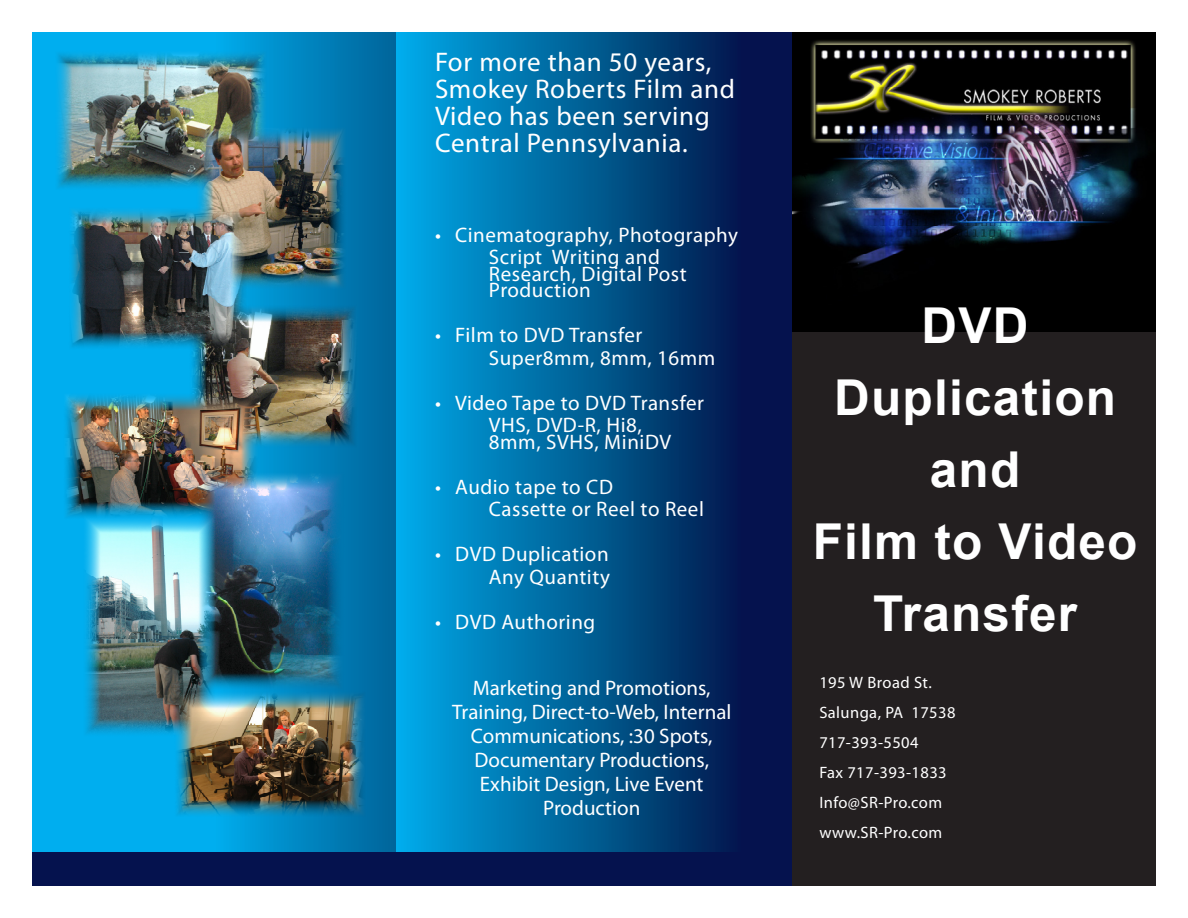
<style>
.page{position:relative;width:1188px;height:918px;background:#fff}
.page>*{position:absolute;margin:0;border:0;box-sizing:border-box;transform-origin:0 0}
.Address{font:700 49.5px/72px "Arial";letter-spacing:.025em;color:#fff;text-align:center}
.Bullet{font:27px/27px "Myriad Pro";letter-spacing:.025em;color:#fff}
.Bullet-2{font:21px/16.5px "Myriad Pro";letter-spacing:.025em;color:#fff}
.Title_Subhead{font:21px/24px "Myriad Pro";color:#fff;text-align:center}
.Body{font:16.5px "Myriad Pro";letter-spacing:.025em;color:#fff}
</style>
<div class="page">
<div style="left:32px;top:851px;width:1124px;height:35px;background:#05124e"></div>
<svg style="left:32px;top:32px;width:364px;height:820px;background:#0092ce"></svg>
<div style="left:396px;top:32px;width:396px;height:819px;background:linear-gradient(to right,#00ace7,#03063c)"></div>
<img style="left:188px;top:302px;width:172px;height:148px">
<img style="left:62px;top:390px;width:199px;height:130px">
<img style="left:197px;top:469px;width:150px;height:220px">
<img style="left:792px;top:32px;width:364px;height:300px">
<div style="left:792px;top:332px;width:364px;height:554px;background:#231f20"></div>
<img style="left:52px;top:50px;width:217px;height:144px">
<img style="left:195px;top:124px;width:154px;height:167px">
<img style="left:68px;top:204px;width:182px;height:147px">
<img style="left:82px;top:513px;width:137px;height:226px">
<img style="left:173px;top:689px;width:196px;height:130px">
<p class="Bullet" style="left:435px;top:48px;width:301px">For more than 50 years,<br>Smokey Roberts Film and<br>Video has been serving<br>Central Pennsylvania.</p>
<p class="Bullet-2" style="left:435px;top:226px;width:305px">• Cinematography, Photography</p>
<p class="Bullet-2" style="left:489px;top:248px;width:199px">Script Writing and<br>Research, Digital Post<br>Production</p>
<p class="Bullet-2" style="left:435px;top:326px;width:209px">• Film to DVD Transfer</p>
<p class="Bullet-2" style="left:489px;top:349px;width:228px">Super8mm, 8mm, 16mm</p>
<p class="Bullet-2" style="left:435px;top:394px;width:270px">• Video Tape to DVD Transfer</p>
<p class="Bullet-2" style="left:489px;top:416px;width:184px">VHS, DVD-R, Hi8,<br>8mm, SVHS, MiniDV</p>
<p class="Bullet-2" style="left:435px;top:478px;width:180px">• Audio tape to CD</p>
<p class="Bullet-2" style="left:489px;top:500px;width:216px">Cassette or Reel to Reel</p>
<p class="Bullet-2" style="left:435px;top:545px;width:175px">• DVD Duplication</p>
<p class="Bullet-2" style="left:489px;top:568px;width:122px">Any Quantity</p>
<p class="Bullet-2" style="left:435px;top:613px;width:162px">• DVD Authoring</p>
<p class="Title_Subhead" style="left:473px;top:675px;width:239px">Marketing and Promotions,</p>
<p class="Title_Subhead" style="left:452px;top:699px;width:281px">Training, Direct-to-Web, Internal<br>Communications, :30 Spots,</p>
<p class="Title_Subhead" style="left:474px;top:747px;width:236px">Documentary Productions,</p>
<p class="Title_Subhead" style="left:480px;top:771px;width:225px">Exhibit Design, Live Event</p>
<p class="Title_Subhead" style="left:543px;top:795px;width:99px">Production</p>
<p class="Address" style="left:922px;top:290px;width:108px">DVD</p>
<p class="Address" style="left:834px;top:362px;width:283px">Duplication and</p>
<p class="Address" style="left:813px;top:506px;width:326px">Film to Video</p>
<p class="Address" style="left:873px;top:578px;width:205px">Transfer</p>
<p class="Body" style="left:819px;top:673px;width:114px">195 W Broad St.</p>
<p class="Body" style="left:819px;top:703px;width:138px">Salunga, PA 17538</p>
<p class="Body" style="left:819px;top:733px;width:101px">717-393-5504</p>
<p class="Body" style="left:819px;top:763px;width:129px">Fax 717-393-1833</p>
<p class="Body" style="left:819px;top:793px;width:124px">Info@SR-Pro.com</p>
<p class="Body" style="left:819px;top:823px;width:124px">www.SR-Pro.com</p>
</div>
